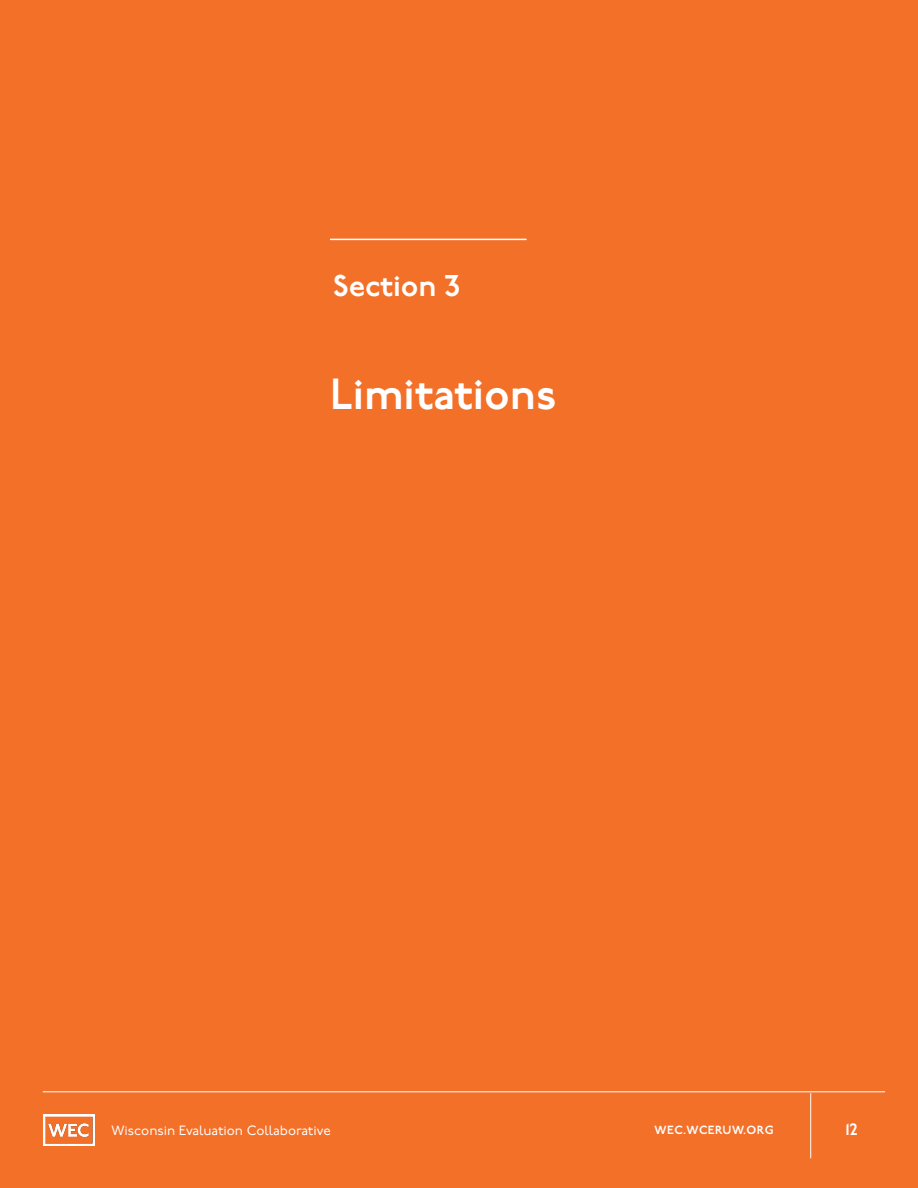
<style>
.page{position:relative;width:918px;height:1188px;background:#f37029}
.page>*{position:absolute;margin:0;border:0;box-sizing:border-box;transform-origin:0 0}
.t1{font:600 43.5px "P22 Underground";color:#fff}
.t2{font:600 30px "P22 Underground";color:#fff}
.t3{font:600 16.5px "P22 Underground";color:#fff}
.t4{font:13.5px "P22 Underground";color:#fff}
.t5{font:600 11.85px "P22 Underground";letter-spacing:.04em;color:#fff}
</style>
<div class="page">
<img style="left:43px;top:1115px;width:52px;height:30px">
<hr style="left:43px;top:1091px;width:842px;height:1px;background:#fff">
<hr style="left:810px;top:1093px;width:1px;height:65px;background:#fff">
<hr style="left:330px;top:239px;width:197px;height:1px;background:#fff">
<h2 class="t2" style="left:333px;top:269px;width:129px">Section 3</h2>
<h1 class="t1" style="left:330px;top:369px;width:228px">Limitations</h1>
<p class="t4" style="left:112px;top:1123px;width:221px">Wisconsin Evaluation Collaborative</p>
<p class="t5" style="left:655px;top:1123px;width:120px">WEC.WCERUW.ORG</p>
<p class="t3" style="left:845px;top:1120px;width:14px">12</p>
</div>
